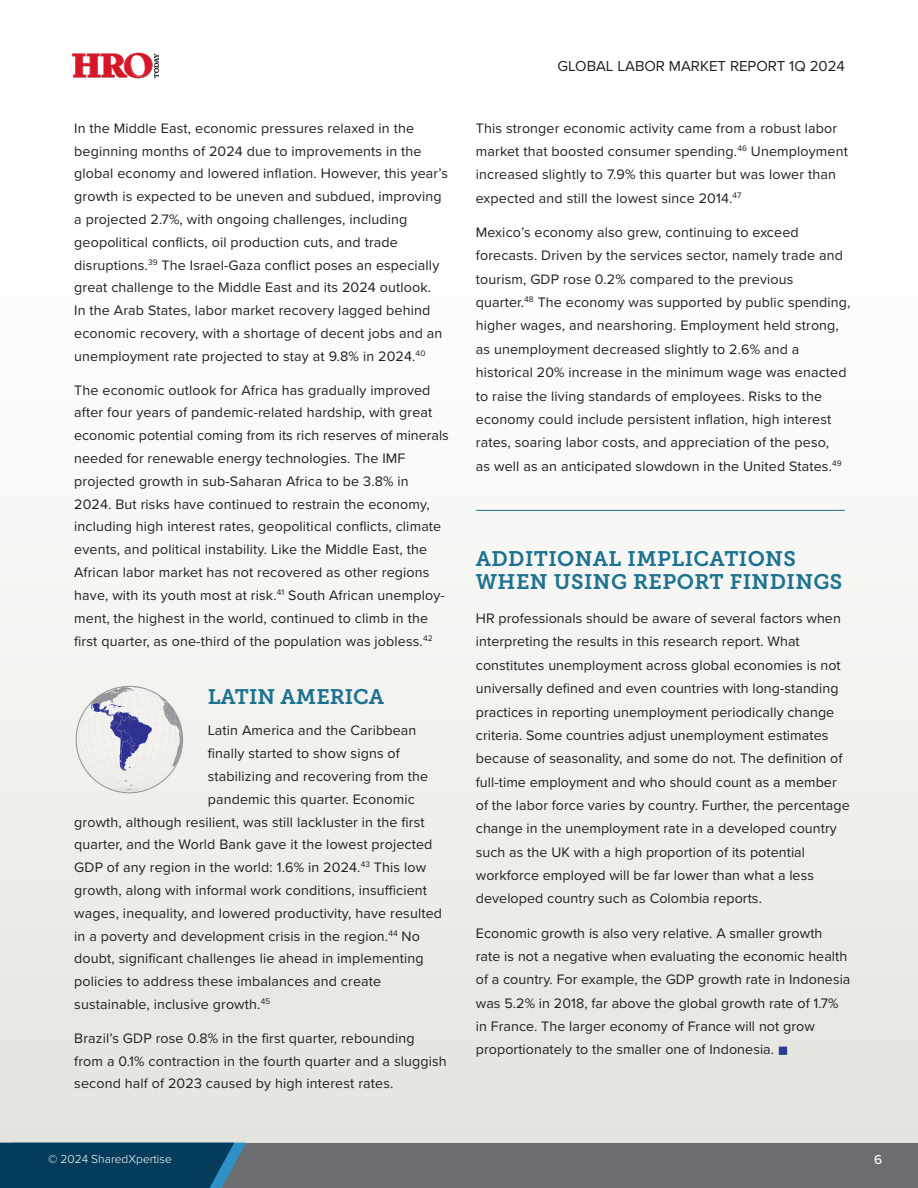
<style>
.page{position:relative;width:918px;height:1188px;background:#fff}
.page>*{position:absolute;margin:0;border:0;box-sizing:border-box;transform-origin:0 0}
.SUBHEADS{font:21px/23.4px "Museo Slab 700";letter-spacing:.015em;color:#1c7290}
.t1{font:15px "Proxima Nova";color:#231f20}
.BODY_COPY{font:14.25px/23.4px "Proxima Nova";letter-spacing:.01em;color:#231f20}
.t2{font:500 13.5px "Proxima Nova";color:#fff}
.t3{font:300 12px "Proxima Nova";color:#fff}
.s1{color:#253f8e}
</style>
<div class="page">
<div style="left:0;top:110px;width:918px;height:1078px;background:linear-gradient(to bottom,#fff,#e4e4de)"></div>
<div style="left:0;top:1143px;width:918px;height:45px;background:#6c6d70"></div>
<svg style="left:0;top:1143px;width:246px;height:45px;background:#0b4262"></svg>
<svg style="left:72px;top:53px;width:87px;height:25px"></svg>
<svg style="left:76px;top:686px;width:107px;height:107px"></svg>
<hr style="left:476px;top:510px;width:369px;height:1px;background:#1c7290">
<p class="BODY_COPY" style="left:74px;top:116px;width:375px;line-height:22.8px">In the Middle East, economic pressures relaxed in the beginning months of 2024 due to improvements in the global economy and lowered inflation. However, this year’s growth is expected to be uneven and subdued, improving a projected 2.7%, with ongoing challenges, including geopolitical conflicts, oil production cuts, and trade disruptions.<sup>39</sup> The Israel-Gaza conflict poses an especially great challenge to the Middle East and its 2024 outlook.<br>In the Arab States, labor market recovery lagged behind economic recovery, with a shortage of decent jobs and an unemployment rate projected to stay at 9.8% in 2024.<sup>40</sup></p>
<p class="BODY_COPY" style="left:74px;top:378px;width:376px;line-height:22.8px">The economic outlook for Africa has gradually improved after four years of pandemic-related hardship, with great economic potential coming from its rich reserves of minerals needed for renewable energy technologies. The IMF projected growth in sub-Saharan Africa to be 3.8% in 2024. But risks have continued to restrain the economy, including high interest rates, geopolitical conflicts, climate events, and political instability. Like the Middle East, the African labor market has not recovered as other regions have, with its youth most at risk.<sup>41</sup> South African unemploy&shy;ment, the highest in the world, continued to climb in the first quarter, as one-third of the population was jobless.<sup>42</sup></p>
<p class="SUBHEADS" style="left:208px;top:685px;width:178px">LATIN AMERICA</p>
<p class="BODY_COPY" style="left:208px;top:718px;width:210px">Latin America and the Caribbean</p>
<p class="BODY_COPY" style="left:208px;top:741px;width:194px">finally started to show signs of</p>
<p class="BODY_COPY" style="left:208px;top:764px;width:222px">stabilizing and recovering from the</p>
<p class="BODY_COPY" style="left:208px;top:787px;width:209px">pandemic this quarter. Economic</p>
<p class="BODY_COPY" style="left:74px;top:809px;width:352px">growth, although resilient, was still lackluster in the first</p>
<p class="BODY_COPY" style="left:74px;top:832px;width:360px">quarter, and the World Bank gave it the lowest projected</p>
<p class="BODY_COPY" style="left:74px;top:855px;width:354px">GDP of any region in the world: 1.6% in 2024.<sup>43</sup> This low</p>
<p class="BODY_COPY" style="left:74px;top:878px;width:354px">growth, along with informal work conditions, insufficient</p>
<p class="BODY_COPY" style="left:74px;top:901px;width:369px">wages, inequality, and lowered productivity, have resulted</p>
<p class="BODY_COPY" style="left:74px;top:924px;width:347px">in a poverty and development crisis in the region.<sup>44</sup> No</p>
<p class="BODY_COPY" style="left:74px;top:946px;width:351px">doubt, significant challenges lie ahead in implementing</p>
<p class="BODY_COPY" style="left:74px;top:969px;width:308px">policies to address these imbalances and create</p>
<p class="BODY_COPY" style="left:74px;top:992px;width:198px">sustainable, inclusive growth.<sup>45</sup></p>
<p class="BODY_COPY" style="left:74px;top:1026px;width:374px;line-height:22.8px">Brazil’s GDP rose 0.8% in the first quarter, rebounding from a 0.1% contraction in the fourth quarter and a sluggish second half of 2023 caused by high interest rates.</p>
<p class="t1" style="left:557px;top:55px;width:289px">GLOBAL LABOR MARKET REPORT 1Q 2024</p>
<p class="BODY_COPY" style="left:476px;top:116px;width:374px">This stronger economic activity came from a robust labor market that boosted consumer spending.<sup>46</sup> Unemployment increased slightly to 7.9% this quarter but was lower than expected and still the lowest since 2014.<sup>47</sup></p>
<p class="BODY_COPY" style="left:476px;top:220px;width:376px">Mexico’s economy also grew, continuing to exceed forecasts. Driven by the services sector, namely trade and tourism, GDP rose 0.2% compared to the previous quarter.<sup>48</sup> The economy was supported by public spending, higher wages, and nearshoring. Employment held strong, as unemployment decreased slightly to 2.6% and a historical 20% increase in the minimum wage was enacted to raise the living standards of employees. Risks to the economy could include persistent inflation, high interest rates, soaring labor costs, and appreciation of the peso,<br>as well as an anticipated slowdown in the United States.<sup>49</sup></p>
<p class="SUBHEADS" style="left:476px;top:547px;width:368px">ADDITIONAL IMPLICATIONS<br>WHEN USING REPORT FINDINGS</p>
<p class="BODY_COPY" style="left:476px;top:606px;width:375px">HR professionals should be aware of several factors when interpreting the results in this research report. What constitutes unemployment across global economies is not universally defined and even countries with long-standing practices in reporting unemployment periodically change criteria. Some countries adjust unemployment estimates because of seasonality, and some do not. The definition of full-time employment and who should count as a member of the labor force varies by country. Further, the percentage change in the unemployment rate in a developed country such as the UK with a high proportion of its potential workforce employed will be far lower than what a less developed country such as Colombia reports.</p>
<p class="BODY_COPY" style="left:476px;top:921px;width:376px">Economic growth is also very relative. A smaller growth rate is not a negative when evaluating the economic health of a country. For example, the GDP growth rate in Indonesia was 5.2% in 2018, far above the global growth rate of 1.7% in France. The larger economy of France will not grow proportionately to the smaller one of Indonesia. <span class="s1">■</span></p>
<p class="t3" style="left:48px;top:1150px;width:125px">© 2024 SharedXpertise</p>
<p class="t2" style="left:874px;top:1149px;width:10px">6</p>
</div>
